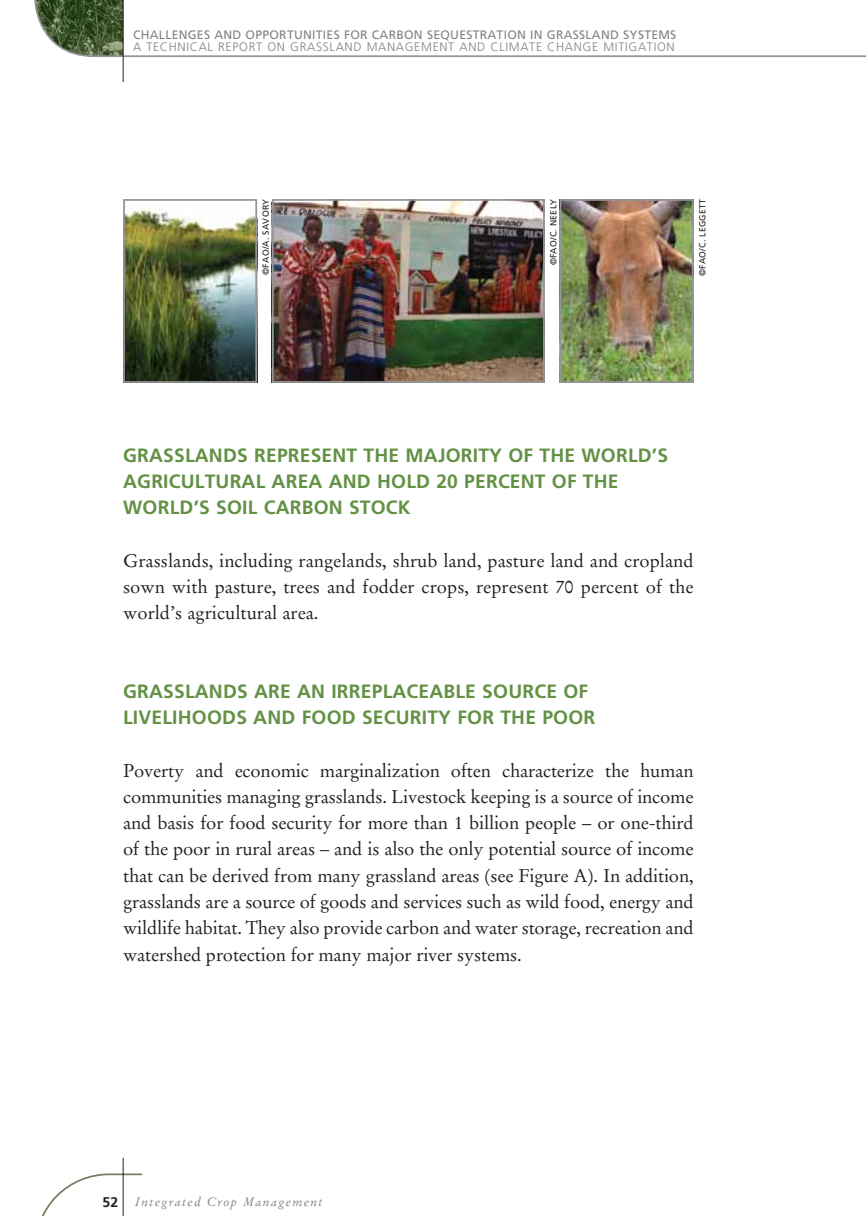
<style>
.page{position:relative;width:866px;height:1216px;background:#fff}
.page>*{position:absolute;margin:0;border:0;box-sizing:border-box;transform-origin:0 0}
.t1{font:700 19.25px/26.2px "Frutiger";letter-spacing:.01em;color:#639144}
.t2{font:18.38px/26.2px "Stempel Garamond";letter-spacing:-.005em;color:#231f20;text-align:justify}
.t3{font:12.25px "Frutiger";letter-spacing:.02em;color:#808285}
.t4{font:300 12.25px "Frutiger";letter-spacing:.055em;color:#808285}
.t5{font:italic 12.25px "Stempel Garamond";letter-spacing:.1em;color:#808285}
.t6{font:8.75px "Frutiger";letter-spacing:.025em;color:#231f20}
.s1{font-family:"Frutiger";font-weight:700;font-style:normal;font-size:14px;color:#231f20}
</style>
<div class="page">
<svg style="left:41px;top:1172px;width:102px;height:44px"></svg>
<hr style="left:123px;top:1157px;width:1px;height:59px;background:#231f20">
<svg style="left:34px;top:0;width:89px;height:58px"></svg>
<hr style="left:123px;top:55px;width:743px;height:2px;background:#939598">
<hr style="left:123px;top:0;width:1px;height:82px;background:#231f20">
<img style="left:563px;top:202px;width:128px;height:178px">
<div style="left:560px;top:199px;width:134px;height:184px;border:2px solid #939598"></div>
<img style="left:126px;top:208px;width:128px;height:172px">
<div style="left:123px;top:199px;width:134px;height:184px;border:2px solid #939598"></div>
<img style="left:275px;top:202px;width:267px;height:178px">
<div style="left:272px;top:199px;width:273px;height:184px;border:2px solid #939598"></div>
<p class="t3" style="left:133px;top:30px;width:545px">CHALLENGES AND OPPORTUNITIES FOR CARBON SEQUESTRATION IN GRASSLAND SYSTEMS</p>
<p class="t4" style="left:133px;top:42px;width:543px">A TECHNICAL REPORT ON GRASSLAND MANAGEMENT AND CLIMATE CHANGE MITIGATION</p>
<p class="t6" style="left:262px;top:275px;width:77px;rotate:-90deg">©FAO/A. SAVORY</p>
<p class="t6" style="left:550px;top:265px;width:68px;rotate:-90deg">©FAO/C. NEELY</p>
<p class="t6" style="left:699px;top:276px;width:78px;rotate:-90deg">©FAO/C. LEGGETT</p>
<p class="t1" style="left:123px;top:443px;width:546px">GRASSLANDS REPRESENT THE MAJORITY OF THE WORLD’S<br>AGRICULTURAL AREA AND HOLD 20 PERCENT OF THE<br>WORLD’S SOIL CARBON STOCK</p>
<p class="t2" style="left:123px;top:549px;width:572px">Grasslands, including rangelands, shrub land, pasture land and cropland sown with pasture, trees and fodder crops, represent 70 percent of the world’s agricultural area.</p>
<p class="t1" style="left:123px;top:679px;width:474px">GRASSLANDS ARE AN IRREPLACEABLE SOURCE OF<br>LIVELIHOODS AND FOOD SECURITY FOR THE POOR</p>
<p class="t2" style="left:123px;top:759px;width:572px">Poverty and economic marginalization often characterize the human communities managing grasslands. Livestock keeping is a source of income and basis for food security for more than 1 billion people – or one-third of the poor in rural areas – and is also the only potential source of income that can be derived from many grassland areas (see Figure A). In addition, grasslands are a source of goods and services such as wild food, energy and wildlife habitat. They also provide carbon and water storage, recreation and watershed protection for many major river systems.</p>
<p class="t5" style="left:103px;top:1196px;width:221px"><span class="s1">52</span> Integrated Crop Management</p>
</div>
